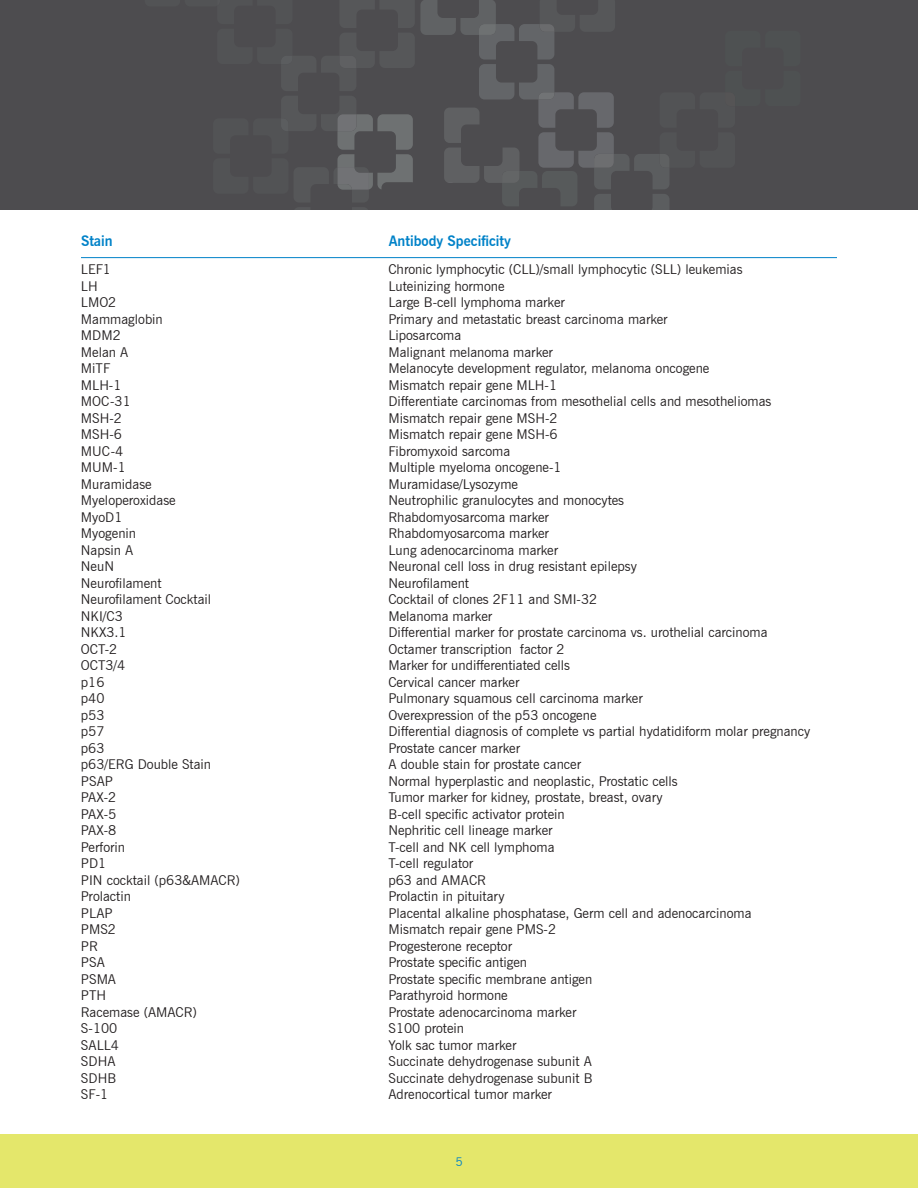
<style>
.page{position:relative;width:918px;height:1188px;background:#fff}
.page>*{position:absolute;margin:0;border:0;box-sizing:border-box;transform-origin:0 0}
.t1{font:700 14.25px "News Gothic BT";color:#0082c8}
.t2{font:13.5px "News Gothic BT";color:#231f20}
.t3{font:12px "News Gothic BT";color:#0082c8}
</style>
<div class="page">
<div style="left:0;top:1134px;width:918px;height:54px;background:#e4e76b"></div>
<div style="left:0;top:0;width:918px;height:210px;background:#4d4c4f"></div>
<svg style="left:218px;top:0;width:452px;height:210px"></svg>
<hr style="left:81px;top:257px;width:756px;height:1px;background:#0082c8">
<p class="t1" style="left:81px;top:233px;width:33px">Stain</p>
<p class="t1" style="left:389px;top:233px;width:124px">Antibody Specificity</p>
<p class="t2" style="left:81px;top:261px;width:32px">LEF1</p>
<p class="t2" style="left:389px;top:261px;width:356px">Chronic lymphocytic (CLL)/small lymphocytic (SLL) leukemias</p>
<p class="t2" style="left:81px;top:278px;width:18px">LH</p>
<p class="t2" style="left:389px;top:278px;width:118px">Luteinizing hormone</p>
<p class="t2" style="left:81px;top:294px;width:37px">LMO2</p>
<p class="t2" style="left:389px;top:294px;width:178px">Large B-cell lymphoma marker</p>
<p class="t2" style="left:81px;top:311px;width:83px">Mammaglobin</p>
<p class="t2" style="left:389px;top:311px;width:281px">Primary and metastatic breast carcinoma marker</p>
<p class="t2" style="left:81px;top:327px;width:41px">MDM2</p>
<p class="t2" style="left:389px;top:327px;width:74px">Liposarcoma</p>
<p class="t2" style="left:81px;top:344px;width:49px">Melan A</p>
<p class="t2" style="left:389px;top:344px;width:166px">Malignant melanoma marker</p>
<p class="t2" style="left:81px;top:360px;width:31px">MiTF</p>
<p class="t2" style="left:389px;top:360px;width:322px">Melanocyte development regulator, melanoma oncogene</p>
<p class="t2" style="left:81px;top:377px;width:42px">MLH-1</p>
<p class="t2" style="left:389px;top:377px;width:170px">Mismatch repair gene MLH-1</p>
<p class="t2" style="left:81px;top:393px;width:51px">MOC-31</p>
<p class="t2" style="left:389px;top:393px;width:384px">Differentiate carcinomas from mesothelial cells and mesotheliomas</p>
<p class="t2" style="left:81px;top:410px;width:43px">MSH-2</p>
<p class="t2" style="left:389px;top:410px;width:171px">Mismatch repair gene MSH-2</p>
<p class="t2" style="left:81px;top:426px;width:43px">MSH-6</p>
<p class="t2" style="left:389px;top:426px;width:171px">Mismatch repair gene MSH-6</p>
<p class="t2" style="left:81px;top:443px;width:44px">MUC-4</p>
<p class="t2" style="left:389px;top:443px;width:123px">Fibromyxoid sarcoma</p>
<p class="t2" style="left:81px;top:459px;width:46px">MUM-1</p>
<p class="t2" style="left:389px;top:459px;width:175px">Multiple myeloma oncogene-1</p>
<p class="t2" style="left:81px;top:476px;width:72px">Muramidase</p>
<p class="t2" style="left:389px;top:476px;width:131px">Muramidase/Lysozyme</p>
<p class="t2" style="left:81px;top:492px;width:96px">Myeloperoxidase</p>
<p class="t2" style="left:389px;top:492px;width:237px">Neutrophilic granulocytes and monocytes</p>
<p class="t2" style="left:81px;top:509px;width:43px">MyoD1</p>
<p class="t2" style="left:389px;top:509px;width:162px">Rhabdomyosarcoma marker</p>
<p class="t2" style="left:81px;top:525px;width:57px">Myogenin</p>
<p class="t2" style="left:389px;top:525px;width:162px">Rhabdomyosarcoma marker</p>
<p class="t2" style="left:81px;top:542px;width:54px">Napsin A</p>
<p class="t2" style="left:389px;top:542px;width:171px">Lung adenocarcinoma marker</p>
<p class="t2" style="left:81px;top:558px;width:35px">NeuN</p>
<p class="t2" style="left:389px;top:558px;width:250px">Neuronal cell loss in drug resistant epilepsy</p>
<p class="t2" style="left:81px;top:575px;width:82px">Neurofilament</p>
<p class="t2" style="left:389px;top:575px;width:82px">Neurofilament</p>
<p class="t2" style="left:81px;top:591px;width:132px">Neurofilament Cocktail</p>
<p class="t2" style="left:389px;top:591px;width:210px">Cocktail of clones 2F11 and SMI-32</p>
<p class="t2" style="left:81px;top:608px;width:43px">NKI/C3</p>
<p class="t2" style="left:389px;top:608px;width:105px">Melanoma marker</p>
<p class="t2" style="left:81px;top:624px;width:47px">NKX3.1</p>
<p class="t2" style="left:389px;top:624px;width:381px">Differential marker for prostate carcinoma vs. urothelial carcinoma</p>
<p class="t2" style="left:81px;top:641px;width:38px">OCT-2</p>
<p class="t2" style="left:389px;top:641px;width:178px">Octamer transcription factor 2</p>
<p class="t2" style="left:81px;top:657px;width:46px">OCT3/4</p>
<p class="t2" style="left:389px;top:657px;width:183px">Marker for undifferentiated cells</p>
<p class="t2" style="left:81px;top:674px;width:25px">p16</p>
<p class="t2" style="left:389px;top:674px;width:132px">Cervical cancer marker</p>
<p class="t2" style="left:81px;top:690px;width:25px">p40</p>
<p class="t2" style="left:389px;top:690px;width:256px">Pulmonary squamous cell carcinoma marker</p>
<p class="t2" style="left:81px;top:707px;width:25px">p53</p>
<p class="t2" style="left:389px;top:707px;width:210px">Overexpression of the p53 oncogene</p>
<p class="t2" style="left:81px;top:723px;width:25px">p57</p>
<p class="t2" style="left:389px;top:723px;width:423px">Differential diagnosis of complete vs partial hydatidiform molar pregnancy</p>
<p class="t2" style="left:81px;top:740px;width:25px">p63</p>
<p class="t2" style="left:389px;top:740px;width:133px">Prostate cancer marker</p>
<p class="t2" style="left:81px;top:756px;width:132px">p63/ERG Double Stain</p>
<p class="t2" style="left:389px;top:756px;width:194px">A double stain for prostate cancer</p>
<p class="t2" style="left:81px;top:773px;width:33px">PSAP</p>
<p class="t2" style="left:389px;top:773px;width:291px">Normal hyperplastic and neoplastic, Prostatic cells</p>
<p class="t2" style="left:81px;top:789px;width:37px">PAX-2</p>
<p class="t2" style="left:389px;top:789px;width:276px">Tumor marker for kidney, prostate, breast, ovary</p>
<p class="t2" style="left:81px;top:806px;width:37px">PAX-5</p>
<p class="t2" style="left:389px;top:806px;width:178px">B-cell specific activator protein</p>
<p class="t2" style="left:81px;top:822px;width:37px">PAX-8</p>
<p class="t2" style="left:389px;top:822px;width:166px">Nephritic cell lineage marker</p>
<p class="t2" style="left:81px;top:839px;width:46px">Perforin</p>
<p class="t2" style="left:389px;top:839px;width:168px">T-cell and NK cell lymphoma</p>
<p class="t2" style="left:81px;top:855px;width:27px">PD1</p>
<p class="t2" style="left:389px;top:855px;width:86px">T-cell regulator</p>
<p class="t2" style="left:81px;top:872px;width:161px">PIN cocktail (p63&amp;AMACR)</p>
<p class="t2" style="left:389px;top:872px;width:99px">p63 and AMACR</p>
<p class="t2" style="left:81px;top:888px;width:52px">Prolactin</p>
<p class="t2" style="left:389px;top:888px;width:118px">Prolactin in pituitary</p>
<p class="t2" style="left:81px;top:905px;width:33px">PLAP</p>
<p class="t2" style="left:389px;top:905px;width:365px">Placental alkaline phosphatase, Germ cell and adenocarcinoma</p>
<p class="t2" style="left:81px;top:921px;width:37px">PMS2</p>
<p class="t2" style="left:389px;top:921px;width:169px">Mismatch repair gene PMS-2</p>
<p class="t2" style="left:81px;top:938px;width:18px">PR</p>
<p class="t2" style="left:389px;top:938px;width:125px">Progesterone receptor</p>
<p class="t2" style="left:81px;top:954px;width:25px">PSA</p>
<p class="t2" style="left:389px;top:954px;width:140px">Prostate specific antigen</p>
<p class="t2" style="left:81px;top:971px;width:37px">PSMA</p>
<p class="t2" style="left:389px;top:971px;width:205px">Prostate specific membrane antigen</p>
<p class="t2" style="left:81px;top:987px;width:27px">PTH</p>
<p class="t2" style="left:389px;top:987px;width:121px">Parathyroid hormone</p>
<p class="t2" style="left:81px;top:1004px;width:118px">Racemase (AMACR)</p>
<p class="t2" style="left:389px;top:1004px;width:189px">Prostate adenocarcinoma marker</p>
<p class="t2" style="left:81px;top:1020px;width:38px">S-100</p>
<p class="t2" style="left:389px;top:1020px;width:77px">S100 protein</p>
<p class="t2" style="left:81px;top:1037px;width:39px">SALL4</p>
<p class="t2" style="left:389px;top:1037px;width:129px">Yolk sac tumor marker</p>
<p class="t2" style="left:81px;top:1053px;width:36px">SDHA</p>
<p class="t2" style="left:389px;top:1053px;width:205px">Succinate dehydrogenase subunit A</p>
<p class="t2" style="left:81px;top:1070px;width:37px">SDHB</p>
<p class="t2" style="left:389px;top:1070px;width:205px">Succinate dehydrogenase subunit B</p>
<p class="t2" style="left:81px;top:1086px;width:29px">SF-1</p>
<p class="t2" style="left:389px;top:1086px;width:165px">Adrenocortical tumor marker</p>
<p class="t3" style="left:455px;top:1155px;width:9px">5</p>
</div>
